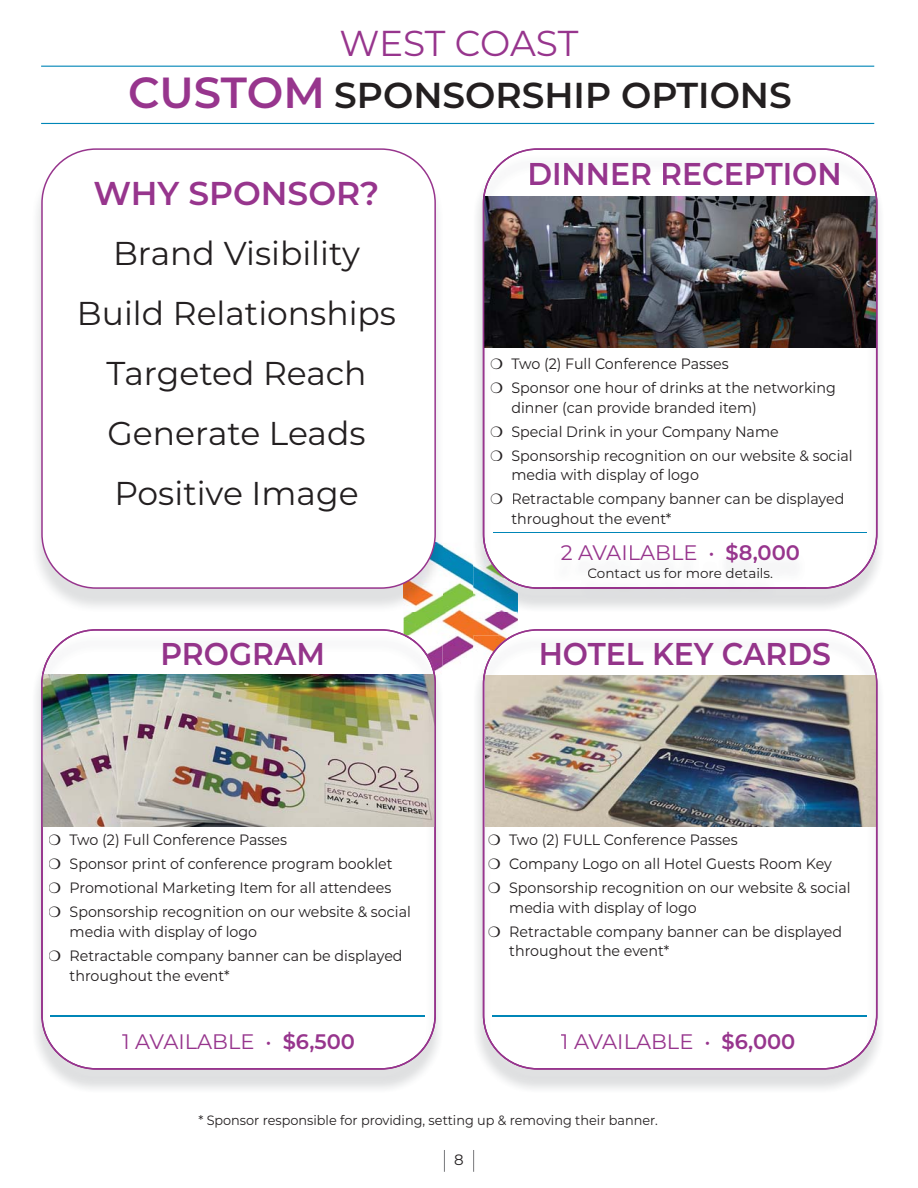
<style>
.page{position:relative;width:918px;height:1188px;background:#fff}
.page>*{position:absolute;margin:0;border:0;box-sizing:border-box;transform-origin:0 0}
.t1{font:600 36px "Montserrat";color:#231f20}
.t2{font:36px "Montserrat";letter-spacing:-.01em;color:#97358d}
.t3{font:33px/60px "Montserrat";color:#231f20;text-align:center}
.t4{font:600 33px "Montserrat";color:#97358d}
.t5{font:600 31.5px "Montserrat";color:#94348a;scale:.95 1}
.t6{font:600 31.5px "Montserrat";color:#96358d;scale:.95 1}
.t7{font:21px "Montserrat";color:#97358d}
.t8{font:15px/24.2px "Montserrat";color:#231f20;scale:.95 1}
.t9{font:15px "Montserrat";color:#231f20}
.t10{font:13.5px "Montserrat";color:#231f20;scale:.95 1}
.t11{font:13.5px "Montserrat";color:#231f20}
.s1{font-size:43.5px;color:#97358d}
.s2{font-weight:600}
.s3{color:#95348c}
</style>
<div class="page">
<img style="left:404px;top:544px;width:114px;height:124px">
<img style="left:37px;top:155px;width:402px;height:452px">
<img style="left:404px;top:543px;width:39px;height:69px">
<div style="left:42px;top:149px;width:393px;height:439px;background:#fff;border-radius:54px"></div>
<div style="left:41px;top:148px;width:395px;height:441px;border:2px solid #97358d;border-radius:54px"></div>
<hr style="left:41px;top:66px;width:833px;height:1px;background:#0086b7">
<hr style="left:41px;top:123px;width:833px;height:1px;background:#0086b7">
<svg style="left:444px;top:1150px;width:1px;height:22px"></svg>
<svg style="left:473px;top:1150px;width:1px;height:22px"></svg>
<img style="left:36px;top:636px;width:407px;height:453px">
<img style="left:41px;top:636px;width:395px;height:434px">
<img style="left:44px;top:675px;width:389px;height:151px">
<img style="left:122px;top:1034px;width:155px;height:15px">
<img style="left:283px;top:1032px;width:71px;height:20px">
<img style="left:163px;top:642px;width:159px;height:23px">
<img style="left:70px;top:834px;width:217px;height:14px">
<img style="left:70px;top:858px;width:322px;height:14px">
<img style="left:71px;top:882px;width:320px;height:14px">
<img style="left:70px;top:906px;width:341px;height:14px">
<img style="left:71px;top:926px;width:186px;height:14px">
<img style="left:71px;top:950px;width:332px;height:14px">
<img style="left:70px;top:969px;width:159px;height:15px">
<img style="left:51px;top:1016px;width:373px;height:1px">
<div style="left:41px;top:629px;width:395px;height:441px;border:2px solid #97358d;border-radius:54px"></div>
<img style="left:477px;top:677px;width:403px;height:412px">
<img style="left:473px;top:636px;width:10px;height:44px">
<img style="left:483px;top:636px;width:394px;height:434px">
<img style="left:542px;top:642px;width:288px;height:23px">
<img style="left:486px;top:675px;width:388px;height:151px">
<img style="left:561px;top:1034px;width:155px;height:15px">
<img style="left:722px;top:1032px;width:73px;height:20px">
<img style="left:509px;top:834px;width:229px;height:14px">
<img style="left:510px;top:858px;width:326px;height:14px">
<img style="left:510px;top:882px;width:341px;height:14px">
<img style="left:511px;top:902px;width:185px;height:14px">
<img style="left:511px;top:926px;width:331px;height:14px">
<img style="left:509px;top:945px;width:160px;height:14px">
<img style="left:493px;top:1016px;width:374px;height:1px">
<div style="left:483px;top:629px;width:394px;height:441px;border:2px solid #97358d;border-radius:54px"></div>
<img style="left:477px;top:193px;width:403px;height:415px">
<img style="left:473px;top:543px;width:45px;height:69px">
<img style="left:483px;top:155px;width:394px;height:434px">
<img style="left:486px;top:196px;width:388px;height:151px">
<img style="left:552px;top:550px;width:254px;height:51px">
<img style="left:561px;top:545px;width:159px;height:15px">
<img style="left:726px;top:542px;width:73px;height:21px">
<img style="left:588px;top:568px;width:184px;height:10px">
<img style="left:511px;top:358px;width:217px;height:14px">
<img style="left:512px;top:382px;width:324px;height:14px">
<img style="left:512px;top:401px;width:244px;height:15px">
<img style="left:512px;top:426px;width:266px;height:14px">
<img style="left:512px;top:450px;width:341px;height:14px">
<img style="left:513px;top:469px;width:185px;height:14px">
<img style="left:513px;top:493px;width:331px;height:14px">
<img style="left:512px;top:513px;width:159px;height:14px">
<img style="left:530px;top:163px;width:309px;height:22px">
<img style="left:493px;top:532px;width:374px;height:1px">
<div style="left:483px;top:148px;width:394px;height:441px;border:2px solid #97358d;border-radius:54px"></div>
<svg style="left:49px;top:834px;width:12px;height:11px"></svg>
<svg style="left:49px;top:859px;width:12px;height:10px"></svg>
<svg style="left:49px;top:883px;width:12px;height:11px"></svg>
<svg style="left:49px;top:907px;width:12px;height:11px"></svg>
<svg style="left:49px;top:950px;width:12px;height:11px"></svg>
<svg style="left:489px;top:834px;width:11px;height:11px"></svg>
<svg style="left:489px;top:859px;width:11px;height:10px"></svg>
<svg style="left:489px;top:883px;width:11px;height:11px"></svg>
<svg style="left:489px;top:926px;width:11px;height:11px"></svg>
<svg style="left:491px;top:358px;width:11px;height:11px"></svg>
<svg style="left:491px;top:382px;width:11px;height:11px"></svg>
<svg style="left:491px;top:426px;width:11px;height:11px"></svg>
<svg style="left:491px;top:450px;width:11px;height:11px"></svg>
<svg style="left:491px;top:494px;width:11px;height:11px"></svg>
<h1 class="t2" style="left:340px;top:26px;width:240px">WEST COAST</h1>
<h1 class="t1" style="left:128px;top:78px;width:665px"><span class="s1">CUSTOM</span> SPONSORSHIP OPTIONS</h1>
<h2 class="t4" style="left:94px;top:177px;width:287px">WHY SPONSOR?</h2>
<h2 class="t3" style="left:77px;top:225px;width:321px">Brand Visibility<br>Build Relationships<br>Targeted Reach<br>Generate Leads<br>Positive Image</h2>
<h3 class="t5" style="left:161px;top:638px;width:175px">PROGRAM</h3>
<p class="t8" style="left:70px;top:829px;width:361px">Two (2) Full Conference Passes<br>Sponsor print of conference program booklet Promotional Marketing Item for all attendees Sponsorship recognition on our website &amp; social</p>
<p class="t8" style="left:70px;top:920px;width:352px">media with display of logo<br>Retractable company banner can be displayed</p>
<p class="t8" style="left:70px;top:964px;width:170px">throughout the event*</p>
<h3 class="t7" style="left:122px;top:1032px;width:234px">1 AVAILABLE • <span class="s2">$6,500</span></h3>
<h3 class="t6" style="left:527px;top:159px;width:332px">DINNER RECEPTIO<span class="s3">N</span></h3>
<p class="t8" style="left:511px;top:353px;width:343px">Two (2) Full Conference Passes<br>Sponsor one hour of drinks at the networking</p>
<p class="t8" style="left:511px;top:396px;width:361px">dinner (can provide branded item)<br>Special Drink in your Company Name<br>Sponsorship recognition on our website &amp; social</p>
<p class="t8" style="left:511px;top:464px;width:352px">media with display of logo<br>Retractable company banner can be displayed</p>
<p class="t8" style="left:511px;top:507px;width:170px">throughout the event*</p>
<h3 class="t7" style="left:561px;top:542px;width:241px">2 AVAILABLE • <span class="s2">$8,000</span></h3>
<p class="t11" style="left:588px;top:566px;width:187px">Contact us for more details.</p>
<h3 class="t5" style="left:539px;top:638px;width:309px">HOTEL KEY CARDS</h3>
<p class="t8" style="left:509px;top:829px;width:361px">Two (2) FULL Conference Passes<br>Company Logo on all Hotel Guests Room Key<br>Sponsorship recognition on our website &amp; social</p>
<p class="t8" style="left:509px;top:896px;width:352px">media with display of logo<br>Retractable company banner can be displayed</p>
<p class="t8" style="left:509px;top:940px;width:170px">throughout the event*</p>
<h3 class="t7" style="left:561px;top:1032px;width:236px">1 AVAILABLE • <span class="s2">$6,000</span></h3>
<p class="t10" style="left:198px;top:1114px;width:485px">* Sponsor responsible for providing, setting up &amp; removing their banner.</p>
<p class="t9" style="left:454px;top:1152px;width:11px">8</p>
</div>
